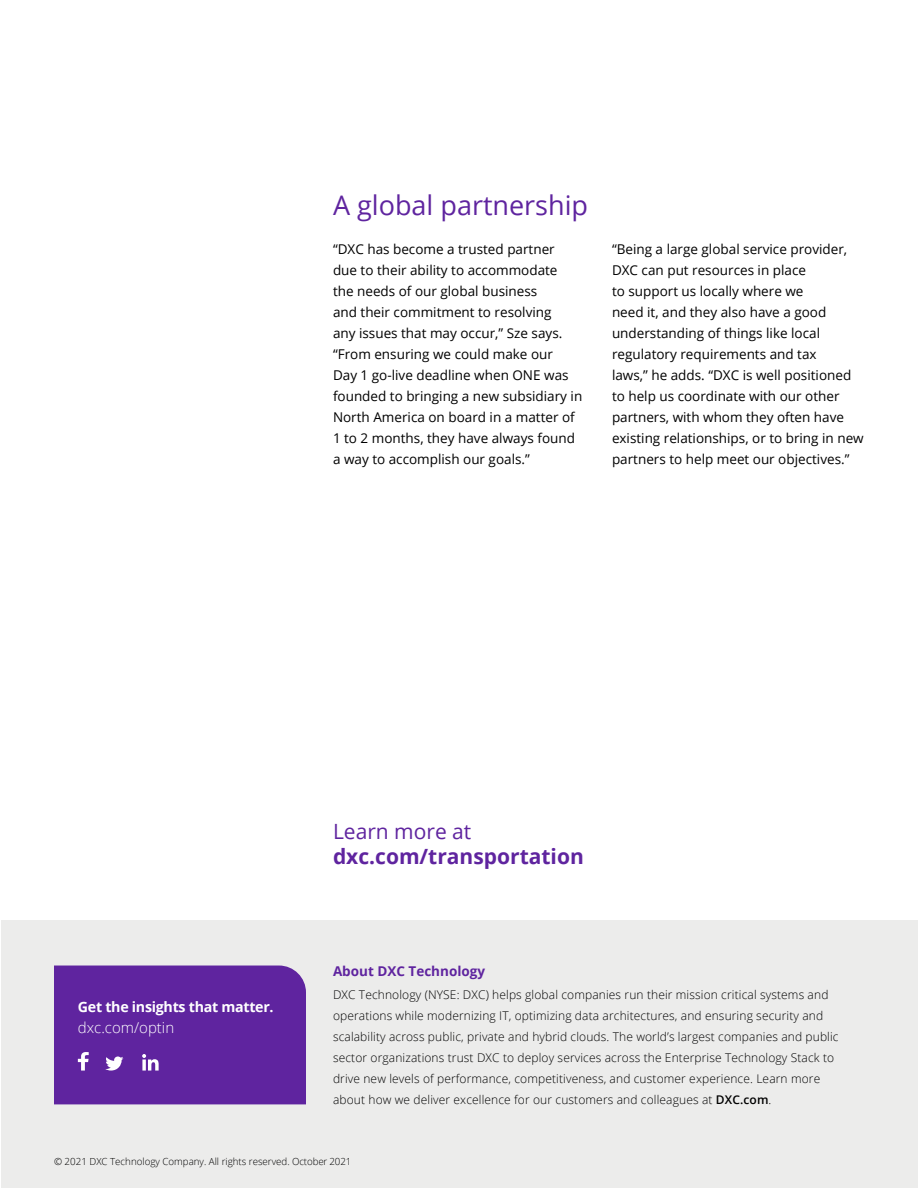
<style>
.page{position:relative;width:918px;height:1188px;background:#fff}
.page>*{position:absolute;margin:0;border:0;box-sizing:border-box;transform-origin:0 0}
.t1{font:27px "Open Sans";color:#5f249f}
.t2{font:700 21px "Open Sans";color:#5f249f}
.t3{font:21px "Open Sans";color:#5f249f}
.t4{font:300 15px "Open Sans";color:#fff}
.t5{font:700 14.25px "Open Sans";letter-spacing:-.02em;color:#fff}
.t6{font:13.5px/21px "Open Sans";color:#000}
.t7{font:700 13.5px "Open Sans";color:#5f249f}
.t8{font:300 12px/21px "Open Sans";letter-spacing:.01em;color:#000}
.t9{font:300 9.75px "Open Sans";color:#000}
.s1{font-weight:600}
</style>
<div class="page">
<div style="left:1px;top:920px;width:917px;height:268px;background:#ececeb"></div>
<div style="left:54px;top:966px;width:252px;height:138px;background:#5f249f"></div>
<h1 class="t1" style="left:333px;top:187px;width:257px">A global partnership</h1>
<p class="t6" style="left:333px;top:238px;width:251px">“DXC has become a trusted partner<br>due to their ability to accommodate<br>the needs of our global business<br>and their commitment to resolving<br>any issues that may occur,” Sze says. “From ensuring we could make our<br>Day 1 go-live deadline when ONE was founded to bringing a new subsidiary in North America on board in a matter of 1 to 2 months, they have always found a way to accomplish our goals.”</p>
<p class="t6" style="left:612px;top:238px;width:253px">“Being a large global service provider, DXC can put resources in place<br>to support us locally where we<br>need it, and they also have a good understanding of things like local regulatory requirements and tax<br>laws,” he adds. “DXC is well positioned to help us coordinate with our other partners, with whom they often have existing relationships, or to bring in new partners to help meet our objectives.”</p>
<p class="t5" style="left:78px;top:997px;width:197px">Get the insights that matter.</p>
<p class="t4" style="left:78px;top:1018px;width:98px">dxc.com/optin</p>
<h2 class="t3" style="left:333px;top:817px;width:140px">Learn more at</h2>
<h2 class="t2" style="left:333px;top:842px;width:252px">dxc.com/transportation</h2>
<p class="t7" style="left:333px;top:961px;width:154px">About DXC Technology</p>
<p class="t8" style="left:333px;top:984px;width:507px">DXC Technology (NYSE: DXC) helps global companies run their mission critical systems and operations while modernizing IT, optimizing data architectures, and ensuring security and scalability across public, private and hybrid clouds. The world’s largest companies and public sector organizations trust DXC to deploy services across the Enterprise Technology Stack to drive new levels of performance, competitiveness, and customer experience. Learn more about how we deliver excellence for our customers and colleagues at <span class="s1">DXC.com</span>.</p>
<p class="t9" style="left:54px;top:1154px;width:299px">© 2021 DXC Technology Company. All rights reserved. October 2021</p>
</div>
